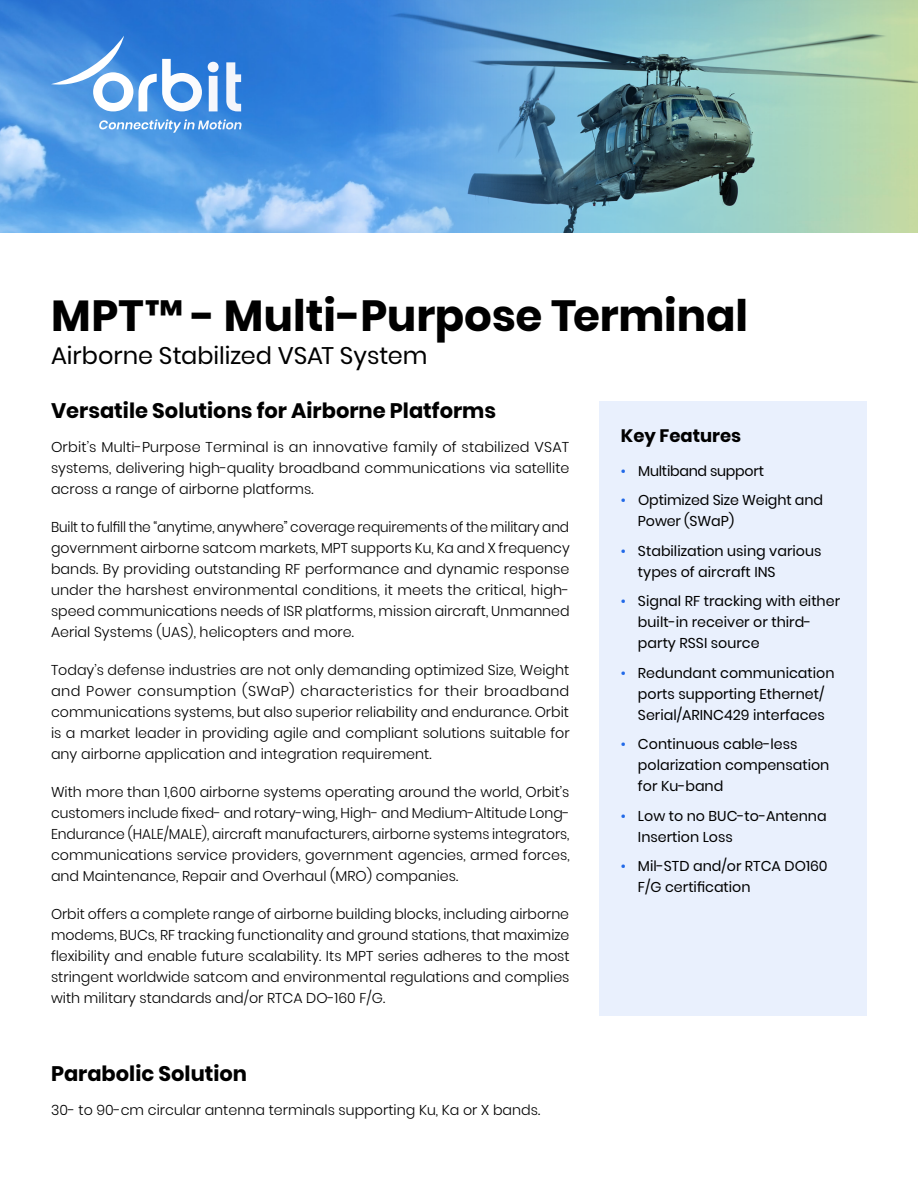
<style>
.page{position:relative;width:918px;height:1188px;background:#fff}
.page>*{position:absolute;margin:0;border:0;box-sizing:border-box;transform-origin:0 0}
.t1{font:700 43.5px "Poppins";letter-spacing:-.005em;color:#000}
.t2{font:24px "Poppins";color:#000}
.t3{font:700 21px "Poppins";color:#000}
.t4{font:700 18px "Poppins";color:#000}
.t5{font:300 14.25px/21px "Poppins";color:#000;text-align:justify}
.t6{font:300 14.25px/21px "Poppins";color:#000;text-align:justify;scale:.96 1}
.t7{font:14.25px/21px "Poppins";color:#000}
.t8{font:14.25px "Poppins";letter-spacing:-.02em;color:#000}
.s1{color:#2169e8}
</style>
<div class="page">
<img style="left:0;top:0;width:160px;height:233px">
<svg style="left:99px;top:119px;width:61px;height:14px"></svg>
<svg style="left:51px;top:36px;width:109px;height:75px"></svg>
<svg style="left:160px;top:0;width:758px;height:233px"></svg>
<div style="left:599px;top:401px;width:268px;height:615px;background:#e9f0fd"></div>
<h1 class="t1" style="left:51px;top:291px;width:699px">MPT™ - Multi-Purpose Terminal</h1>
<h2 class="t2" style="left:51px;top:342px;width:378px">Airborne Stabilized VSAT System</h2>
<h3 class="t3" style="left:51px;top:399px;width:447px">Versatile Solutions for Airborne Platforms</h3>
<p class="t5" style="left:51px;top:437px;width:520px">Orbit’s Multi-Purpose Terminal is an innovative family of stabilized VSAT systems, delivering high-quality broadband communications via satellite across a range of airborne platforms.</p>
<p class="t6" style="left:51px;top:517px;width:542px">Built to fulfill the “anytime, anywhere” coverage requirements of the military and government airborne satcom markets, MPT supports Ku, Ka and X frequency bands. By providing outstanding RF performance and dynamic response under the harshest environmental conditions, it meets the critical, high&shy;speed communications needs of ISR platforms, mission aircraft, Unmanned Aerial Systems (UAS), helicopters and more.</p>
<p class="t5" style="left:51px;top:660px;width:520px">Today’s defense industries are not only demanding optimized Size, Weight and Power consumption (SWaP) characteristics for their broadband communications systems, but also superior reliability and endurance. Orbit is a market leader in providing agile and compliant solutions suitable for any airborne application and integration requirement.</p>
<p class="t5" style="left:51px;top:782px;width:520px">With more than 1,600 airborne systems operating around the world, Orbit’s customers include fixed- and rotary-wing, High- and Medium-Altitude Long-Endurance (HALE/MALE), aircraft manufacturers, airborne systems integrators, communications service providers, government agencies, armed forces, and Maintenance, Repair and Overhaul (MRO) companies.</p>
<p class="t5" style="left:51px;top:904px;width:520px">Orbit offers a complete range of airborne building blocks, including airborne modems, BUCs, RF tracking functionality and ground stations, that maximize flexibility and enable future scalability. Its MPT series adheres to the most stringent worldwide satcom and environmental regulations and complies with military standards and/or RTCA DO-160 F/G.</p>
<h3 class="t3" style="left:51px;top:1061px;width:198px">Parabolic Solution</h3>
<p class="t5" style="left:51px;top:1099px;width:491px">30- to 90-cm circular antenna terminals supporting Ku, Ka or X bands.</p>
<p class="t4" style="left:621px;top:425px;width:122px">Key Features</p>
<p class="t8" style="left:621px;top:462px;width:145px"><span class="s1">•</span> Multiband support</p>
<p class="t7" style="left:638px;top:490px;width:187px;text-indent:-17px"><span class="s1">•</span> Optimized Size Weight and<br>Power (SWaP)</p>
<p class="t7" style="left:638px;top:540px;width:185px;text-indent:-17px"><span class="s1">•</span> Stabilization using various types of aircraft INS</p>
<p class="t7" style="left:638px;top:591px;width:204px;text-indent:-17px"><span class="s1">•</span> Signal RF tracking with either built-in receiver or third&shy;party RSSI source</p>
<p class="t7" style="left:621px;top:662px;width:215px;text-align:center"><span class="s1">•</span> Redundant communication ports supporting Ethernet/<br>Serial/ARINC429 interfaces</p>
<p class="t7" style="left:638px;top:734px;width:193px;text-indent:-17px"><span class="s1">•</span> Continuous cable-less polarization compensation for Ku-band</p>
<p class="t7" style="left:638px;top:805px;width:190px;text-indent:-17px"><span class="s1">•</span> Low to no BUC-to-Antenna<br>Insertion Loss</p>
<p class="t7" style="left:638px;top:856px;width:191px;text-indent:-17px"><span class="s1">•</span> Mil-STD and/or RTCA DO160<br>F/G certification</p>
</div>
